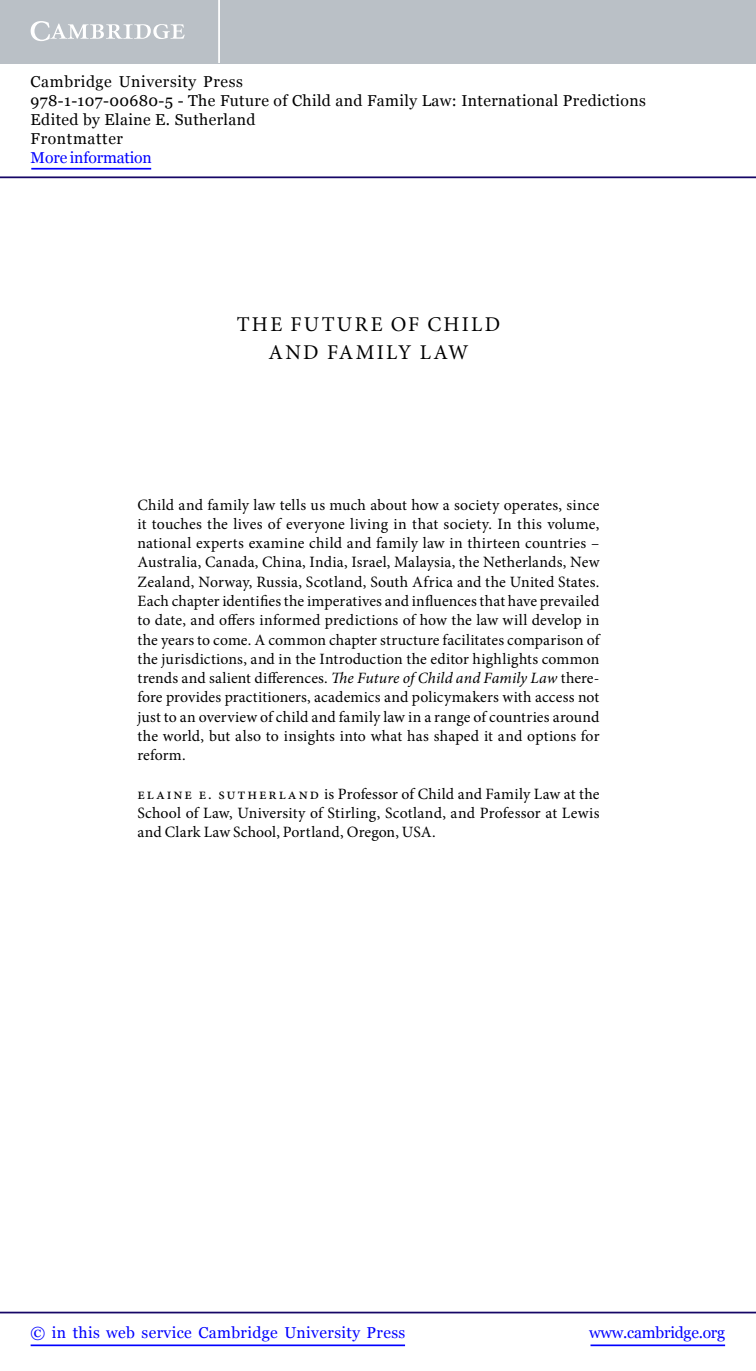
<style>
.page{position:relative;width:756px;height:1371px;background:#fff}
.page>*{position:absolute;margin:0;border:0;box-sizing:border-box;transform-origin:0 0}
.t1{font:21px/28px "Minion Pro";letter-spacing:.105em;color:#000;text-align:center}
.t2{font:15.75px/19.2px "Minion Pro";letter-spacing:.015em;color:#000;text-align:justify}
.t3{font:15.75px/18.9px "Georgia";letter-spacing:.025em;color:#000}
.t4{font:15.75px "Georgia";letter-spacing:.025em;color:#00f}
.t5{font:15.75px "Georgia";letter-spacing:-.015em;color:#00f}
.t6{font:15.75px "Georgia";letter-spacing:-.01em;color:#00f}
.s1{font-style:italic}
</style>
<div class="page">
<hr style="left:591px;top:1344px;width:134px;height:1px;background:#00f">
<hr style="left:0;top:1311px;width:756px;height:2px;background:#150666">
<hr style="left:31px;top:1344px;width:374px;height:1px;background:#00f">
<div style="left:0;top:0;width:756px;height:63px;background:#bac0c6"></div>
<svg style="left:31px;top:21px;width:154px;height:20px"></svg>
<hr style="left:218px;top:0;width:2px;height:63px;background:#fff">
<hr style="left:0;top:176px;width:756px;height:2px;background:#150666">
<hr style="left:31px;top:168px;width:120px;height:1px;background:#00f">
<p class="t3" style="left:31px;top:72px;width:617px">Cambridge University Press<br>978-1-107-00680-5 - The Future of Child and Family Law: International Predictions Edited by Elaine E. Sutherland<br>Frontmatter</p>
<p class="t6" style="left:31px;top:148px;width:123px">More information</p>
<p class="t1" style="left:237px;top:310px;width:265px">The Futur e of Child and Family Law</p>
<p class="t2" style="left:137px;top:495px;width:464px">Child and family law tells us much about how a society operates, since it touches the lives of everyone living in that society. In this volume, national experts examine child and family law in thirteen countries – Australia, Canada, China, India, Israel, Malaysia, the Netherlands, New Zealand, Norway, Russia, Scotland, South Africa and the United States.<br>Each chapter identifies the imperatives and influences that have prevailed to date, and offers informed predictions of how the law will develop in the years to come. A common chapter structure facilitates comparison of the jurisdictions, and in the Introduction the editor highlights common trends and salient differences. <span class="s1">The Future of Child and Family Law</span> there&shy;fore provides practitioners, academics and policymakers with access not just to an overview of child and family law in a range of countries around the world, but also to insights into what has shaped it and options for reform.</p>
<p class="t2" style="left:138px;top:784px;width:464px">elaine e. sutherland is Professor of Child and Family Law at the School of Law, University of Stirling, Scotland, and Professor at Lewis and Clark Law School, Portland, Oregon, USA.</p>
<p class="t4" style="left:31px;top:1323px;width:376px">© in this web service Cambridge University Press</p>
<p class="t5" style="left:589px;top:1323px;width:137px">www.cambridge.org</p>
</div>
